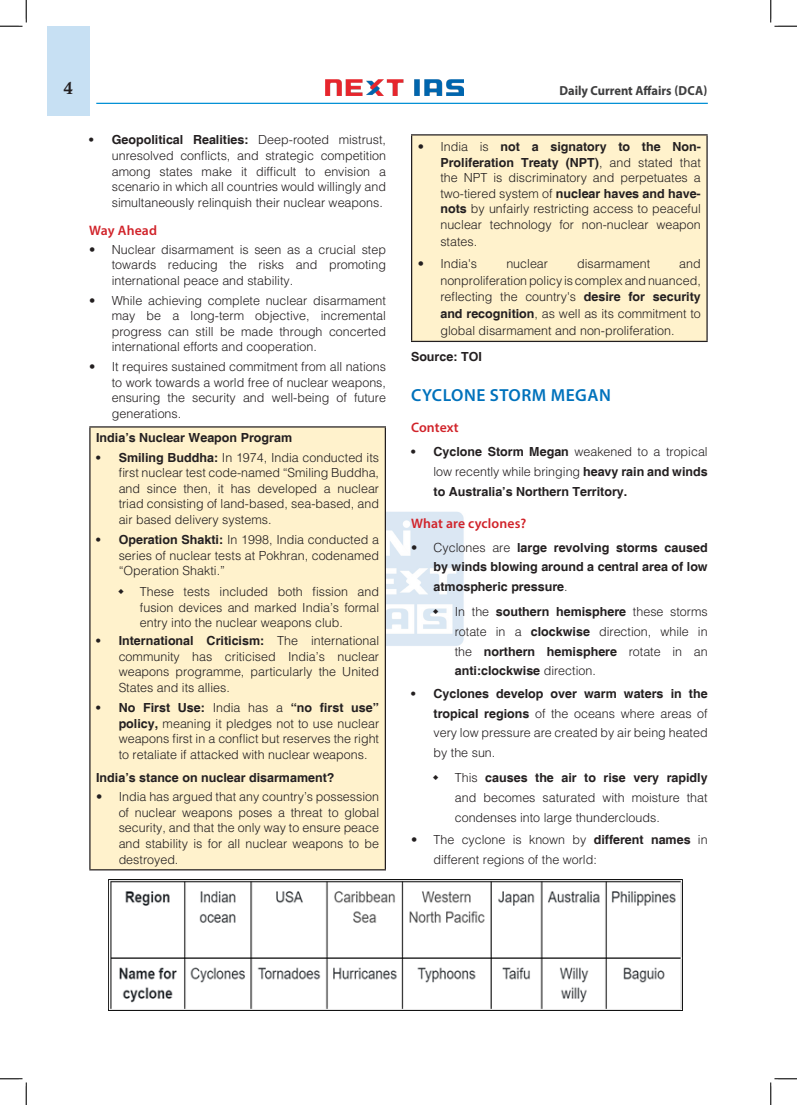
<style>
.page{position:relative;width:797px;height:1105px;background:#fff}
.page>*{position:absolute;margin:0;border:0;box-sizing:border-box;transform-origin:0 0}
.H-1{font:600 17.5px "Myriad Pro";letter-spacing:.03em;color:#0072bc}
.t1{font:17.5px "Calis MT Bol";color:#231f20}
.H-2{font:600 13.75px "Myriad Pro";letter-spacing:.01em;color:#d1232a}
.t2{font:700 13.12px "Myriad Pro";color:#3e3e3f;scale:.95 1}
.t3{font:300 12.5px/15.5px "Helvetica";color:#231f20;text-align:justify}
.body{font:700 12.5px/19.8px "Helvetica";color:#231f20;text-align:justify}
.s1{font-weight:700}
.s2{font-weight:300}
</style>
<div class="page">
<div style="left:47px;top:26px;width:42px;height:89px;background:#c7e0f3"></div>
<img style="left:325px;top:80px;width:138px;height:15px">
<hr style="left:96px;top:103px;width:611px;height:1px;background:#008fd5">
<img style="left:386px;top:511px;width:78px;height:135px">
<div style="left:90px;top:427px;width:295px;height:443px;background:#fff2cc"></div>
<hr style="left:89px;top:426px;width:297px;height:2px;background:#231f20">
<hr style="left:89px;top:869px;width:297px;height:1px;background:#231f20">
<hr style="left:89px;top:428px;width:2px;height:441px;background:#231f20">
<hr style="left:385px;top:428px;width:1px;height:441px;background:#231f20">
<div style="left:411px;top:135px;width:296px;height:206px;background:#fff2cc"></div>
<hr style="left:411px;top:134px;width:296px;height:2px;background:#231f20">
<hr style="left:411px;top:341px;width:296px;height:1px;background:#231f20">
<hr style="left:411px;top:136px;width:1px;height:205px;background:#231f20">
<hr style="left:706px;top:136px;width:1px;height:205px;background:#231f20">
<img style="left:108px;top:880px;width:575px;height:130px">
<svg style="left:0;top:0;width:27px;height:27px"></svg>
<svg style="left:0;top:1078px;width:27px;height:27px"></svg>
<svg style="left:770px;top:0;width:27px;height:27px"></svg>
<svg style="left:770px;top:1078px;width:27px;height:27px"></svg>
<svg style="left:433px;top:609px;width:5px;height:5px"></svg>
<h1 class="t1" style="left:64px;top:78px;width:10px">4</h1>
<p class="t2" style="left:559px;top:82px;width:157px">Daily Current Affairs (DCA)</p>
<p class="t3" style="left:112px;top:132px;width:276px;text-indent:-22px"><span class="s1">• Geopolitical Realities:</span> Deep-rooted mistrust, unresolved conflicts, and strategic competition among states make it difficult to envision a scenario in which all countries would willingly and simultaneously relinquish their nuclear weapons.</p>
<p class="H-2" style="left:89px;top:221px;width:69px">Way Ahead</p>
<p class="t3" style="left:112px;top:241px;width:276px;text-indent:-22px">• Nuclear disarmament is seen as a crucial step towards reducing the risks and promoting international peace and stability.</p>
<p class="t3" style="left:112px;top:292px;width:276px;text-indent:-22px">• While achieving complete nuclear disarmament may be a long-term objective, incremental progress can still be made through concerted international efforts and cooperation.</p>
<p class="t3" style="left:112px;top:359px;width:276px;text-indent:-22px">• It requires sustained commitment from all nations to work towards a world free of nuclear weapons, ensuring the security and well-being of future generations.</p>
<p class="body" style="left:96px;top:429px;width:197px">India’s Nuclear Weapon Program</p>
<p class="t3" style="left:119px;top:449px;width:262px;text-indent:-22px"><span class="s1">• Smiling Buddha:</span> In 1974, India conducted its first nuclear test code-named “Smiling Buddha, and since then, it has developed a nuclear triad consisting of land-based, sea-based, and air based delivery systems.</p>
<p class="t3" style="left:119px;top:532px;width:262px;text-indent:-22px"><span class="s1">• Operation Shakti:</span> In 1998, India conducted a series of nuclear tests at Pokhran, codenamed “Operation Shakti.”</p>
<p class="t3" style="left:140px;top:583px;width:241px">These tests included both fission and fusion devices and marked India’s formal entry into the nuclear weapons club.</p>
<p class="t3" style="left:119px;top:633px;width:262px;text-indent:-22px"><span class="s1">• International Criticism:</span> The international community has criticised India’s nuclear weapons programme, particularly the United States and its allies.</p>
<p class="t3" style="left:119px;top:700px;width:262px;text-indent:-22px"><span class="s1">• No First Use:</span> India has a <span class="s1">“no first use” policy,</span> meaning it pledges not to use nuclear weapons first in a conflict but reserves the right to retaliate if attacked with nuclear weapons.</p>
<p class="body" style="left:96px;top:768px;width:240px">India’s stance on nuclear disarmament?</p>
<p class="t3" style="left:119px;top:789px;width:262px;text-indent:-22px">• India has argued that any country’s possession of nuclear weapons poses a threat to global security, and that the only way to ensure peace and stability is for all nuclear weapons to be destroyed.</p>
<p class="t3" style="left:440px;top:139px;width:262px;text-indent:-22px">• India is <span class="s1">not a signatory to the Non-Proliferation Treaty (NPT)</span>, and stated that the NPT is discriminatory and perpetuates a two-tiered system of <span class="s1">nuclear haves and have&shy;nots</span> by unfairly restricting access to peaceful nuclear technology for non-nuclear weapon</p>
<p class="t3" style="left:440px;top:233px;width:38px">states.</p>
<p class="t3" style="left:418px;top:255px;width:61px">• India's</p>
<p class="t3" style="left:506px;top:255px;width:43px">nuclear</p>
<p class="t3" style="left:577px;top:255px;width:74px">disarmament</p>
<p class="t3" style="left:440px;top:254px;width:262px;line-height:16.9px;text-indent:239px">and nonproliferation policy is complex and nuanced, reflecting the country's <span class="s1">desire for security and recognition</span>, as well as its commitment to global disarmament and non-proliferation.</p>
<p class="body" style="left:411px;top:347px;width:72px">Source: TOI</p>
<p class="H-1" style="left:411px;top:384px;width:201px">CYCLONE STORM MEGAN</p>
<p class="H-2" style="left:411px;top:419px;width:49px">Context</p>
<p class="body" style="left:433px;top:442px;width:276px;text-indent:-22px">• Cyclone Storm Megan <span class="s2">weakened to a tropical low recently while bringing</span> heavy rain and winds to Australia’s Northern Territory.</p>
<p class="H-2" style="left:411px;top:515px;width:117px">What are cyclones?</p>
<p class="body" style="left:433px;top:538px;width:276px;text-indent:-22px"><span class="s2">• Cyclones are</span> large revolving storms caused by winds blowing around a central area of low atmospheric pressure<span class="s2">.</span></p>
<p class="t3" style="left:455px;top:601px;width:254px;line-height:19.8px">In the <span class="s1">southern hemisphere</span> these storms rotate in a <span class="s1">clockwise</span> direction, while in the <span class="s1">northern hemisphere</span> rotate in an <span class="s1">anti:clockwise</span> direction.</p>
<p class="t3" style="left:433px;top:683px;width:276px;line-height:19.8px;text-indent:-22px"><span class="s1">• Cyclones develop over warm waters in the tropical regions</span> of the oceans where areas of very low pressure are created by air being heated by the sun.</p>
<p class="t3" style="left:455px;top:767px;width:254px;line-height:19.8px">This <span class="s1">causes the air to rise very rapidly </span>and becomes saturated with moisture that condenses into large thunderclouds.</p>
<p class="t3" style="left:433px;top:829px;width:276px;line-height:19.8px;text-indent:-22px">• The cyclone is known by <span class="s1">different names</span> in different regions of the world:</p>
</div>
